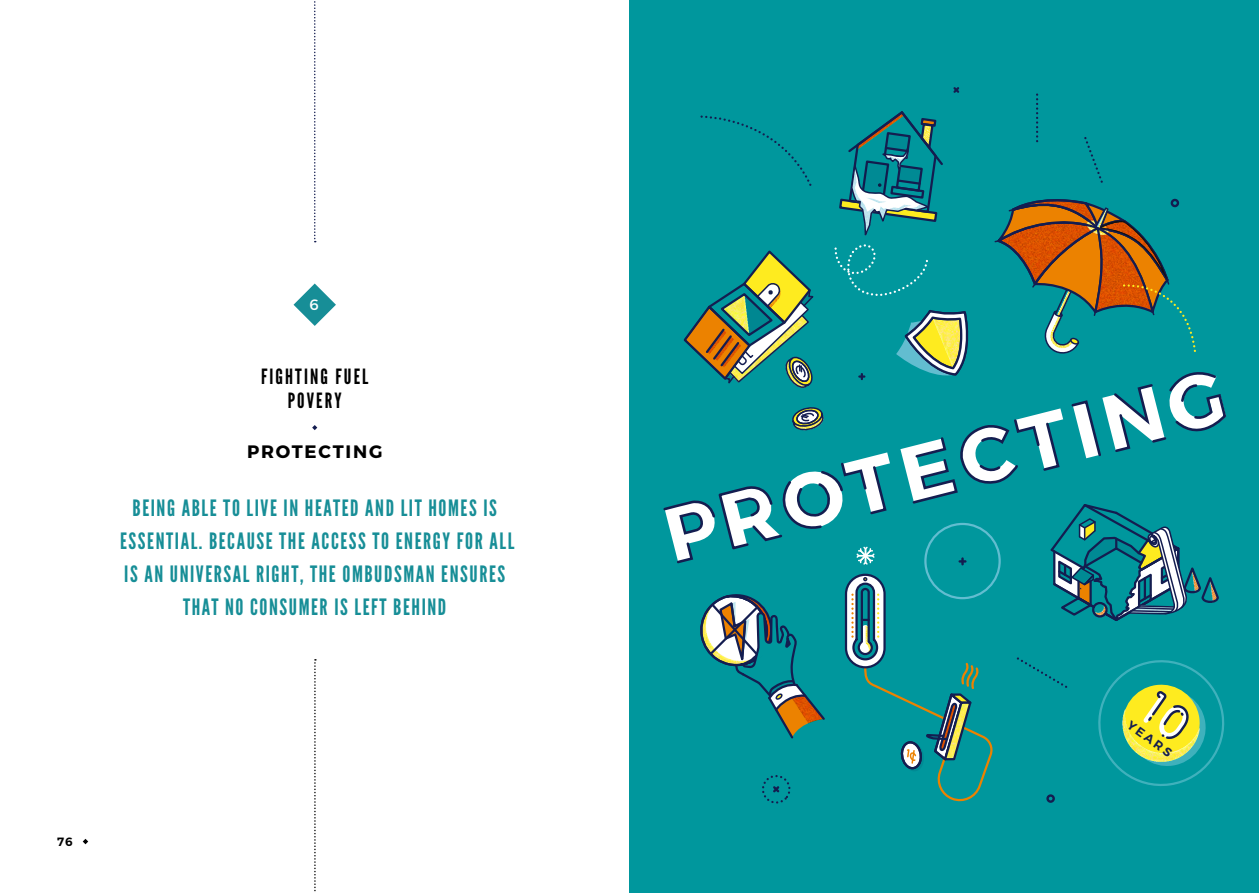
<style>
.page{position:relative;width:1259px;height:893px;background:#fff}
.page>*{position:absolute;margin:0;border:0;box-sizing:border-box;transform-origin:0 0}
.t1{font:22.5px/33px "League Gothic";letter-spacing:.07em;color:#178e97;text-align:center}
._00_Intro{font:21px/24.8px "League Gothic";letter-spacing:.1em;color:#000;text-align:center}
._00_Titre_intercalai{font:700 18px "Montserrat";letter-spacing:.1em;color:#000}
._00_Chiffres{font:15px "Montserrat";color:#fff}
.t2{font:600 12.3px "Montserrat";color:#141d50}
.t3{font:600 12px "Montserrat";color:#000}
</style>
<div class="page">
<svg style="left:293px;top:284px;width:43px;height:42px"></svg>
<svg style="left:312px;top:425px;width:5px;height:5px"></svg>
<svg style="left:314px;top:1px;width:2px;height:241px"></svg>
<div style="left:630px;top:0;width:629px;height:893px;background:#00979d"></div>
<svg style="left:663px;top:87px;width:563px;height:717px"></svg>
<svg style="left:314px;top:659px;width:2px;height:233px"></svg>
<svg style="left:83px;top:839px;width:5px;height:5px"></svg>
<p class="_00_Chiffres" style="left:309px;top:296px;width:11px">6</p>
<p class="_00_Intro" style="left:261px;top:364px;width:109px">FIGHTING FUEL<br>POVERY</p>
<p class="_00_Titre_intercalai" style="left:247px;top:440px;width:137px">PROTECTING</p>
<p class="t1" style="left:120px;top:491px;width:396px">BEING ABLE TO LIVE IN HEATED AND LIT HOMES IS ESSENTIAL. BECAUSE THE ACCESS TO ENERGY FOR ALL IS AN UNIVERSAL RIGHT, THE OMBUDSMAN ENSURES THAT NO CONSUMER IS LEFT BEHIND</p>
<p class="t3" style="left:57px;top:834px;width:17px">76</p>
<p class="t2" style="left:1133px;top:717px;width:54px;rotate:36deg">YEARS</p>
</div>
